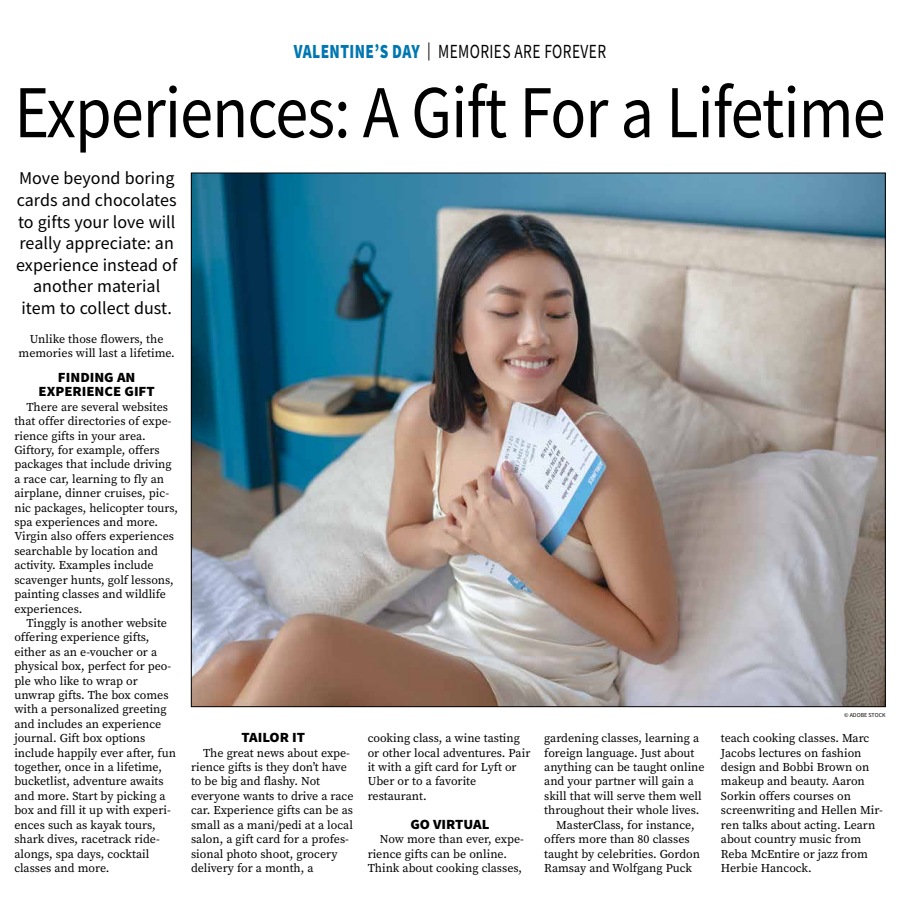
<style>
.page{position:relative;width:900px;height:908px;background:#fff}
.page>*{position:absolute;margin:0;border:0;box-sizing:border-box;transform-origin:0 0}
.t1{font:74.7px "Source Sans Pro";letter-spacing:-.015em;color:#000;scale:.89 1}
.t2{font:20px "Source Sans Pro";letter-spacing:.025em;color:#000;scale:.77 1}
.t3{font:18px/21.6px "Source Sans Pro";letter-spacing:.005em;color:#000;text-align:center}
.t4{font:900 14px/14.4px "Source Sans Pro";color:#000;text-align:center;scale:1.05 1}
.t5{font:12px/14.4px "Source Serif Pro";color:#000}
.t6{font:6px "Source Sans Pro";color:#000}
.s1{font-weight:900;color:#0077b1}
.s2{font-size:18px}
</style>
<div class="page">
<img style="left:193px;top:175px;width:691px;height:529px">
<h2 class="t2" style="left:294px;top:39px;width:407px"><span class="s1">VALENTINE’S DAY</span> <span class="s2">|</span> MEMORIES ARE FOREVER</h2>
<h1 class="t1" style="left:14px;top:65px;width:980px">Experiences: A Gift For a Lifetime</h1>
<h3 class="t3" style="left:16px;top:167px;width:163px">Move beyond boring cards and chocolates to gifts your love will really appreciate: an experience instead of another material item to collect dust.</h3>
<p class="t5" style="left:19px;top:331px;width:158px;text-align:center">Unlike those flowers, the memories will last a lifetime.</p>
<p class="t4" style="left:39px;top:370px;width:112px">FINDING AN<br>EXPERIENCE GIFT</p>
<p class="t5" style="left:14px;top:399px;width:165px;text-indent:12px">There are several websites that offer directories of expe&shy;rience gifts in your area.<br>Giftory, for example, offers packages that include driving a race car, learning to fly an airplane, dinner cruises, pic&shy;nic packages, helicopter tours, spa experiences and more.<br>Virgin also offers experiences searchable by location and activity. Examples include scavenger hunts, golf lessons, painting classes and wildlife experiences.</p>
<p class="t5" style="left:14px;top:615px;width:163px;text-indent:12px">Tinggly is another website offering experience gifts, either as an e-voucher or a physical box, perfect for peo&shy;ple who like to wrap or unwrap gifts. The box comes with a personalized greeting and includes an experience journal. Gift box options include happily ever after, fun together, once in a lifetime, bucketlist, adventure awaits and more. Start by picking a box and fill it up with experi&shy;ences such as kayak tours, shark dives, racetrack ride&shy;alongs, spa days, cocktail classes and more.</p>
<p class="t4" style="left:241px;top:730px;width:62px">TAILOR IT</p>
<p class="t5" style="left:191px;top:745px;width:164px;text-indent:12px">The great news about expe&shy;rience gifts is they don’t have to be big and flashy. Not everyone wants to drive a race car. Experience gifts can be as small as a mani/pedi at a local salon, a gift card for a profes&shy;sional photo shoot, grocery delivery for a month, a</p>
<p class="t5" style="left:368px;top:730px;width:164px">cooking class, a wine tasting or other local adventures. Pair it with a gift card for Lyft or<br>Uber or to a favorite restaurant.</p>
<p class="t4" style="left:410px;top:816px;width:77px">GO VIRTUAL</p>
<p class="t5" style="left:368px;top:831px;width:158px;text-indent:12px">Now more than ever, expe&shy;rience gifts can be online.<br>Think about cooking classes,</p>
<p class="t5" style="left:544px;top:730px;width:156px">gardening classes, learning a</p>
<p class="t5" style="left:544px;top:745px;width:152px">foreign language. Just about</p>
<p class="t5" style="left:544px;top:759px;width:162px">anything can be taught online</p>
<p class="t5" style="left:544px;top:774px;width:151px">and your partner will gain a</p>
<p class="t5" style="left:544px;top:788px;width:159px">skill that will serve them well</p>
<p class="t5" style="left:544px;top:802px;width:156px">throughout their whole lives.</p>
<p class="t5" style="left:556px;top:817px;width:140px">MasterClass, for instance,</p>
<p class="t5" style="left:544px;top:831px;width:147px">offers more than 80 classes</p>
<p class="t5" style="left:544px;top:846px;width:157px">taught by celebrities. Gordon</p>
<p class="t5" style="left:544px;top:860px;width:149px">Ramsay and Wolfgang Puck</p>
<p class="t6" style="left:844px;top:711px;width:43px">© ADOBE STOCK</p>
<p class="t5" style="left:721px;top:730px;width:163px">teach cooking classes. Marc<br>Jacobs lectures on fashion design and Bobbi Brown on makeup and beauty. Aaron<br>Sorkin offers courses on screenwriting and Hellen Mir&shy;ren talks about acting. Learn about country music from<br>Reba McEntire or jazz from<br>Herbie Hancock.</p>
</div>
